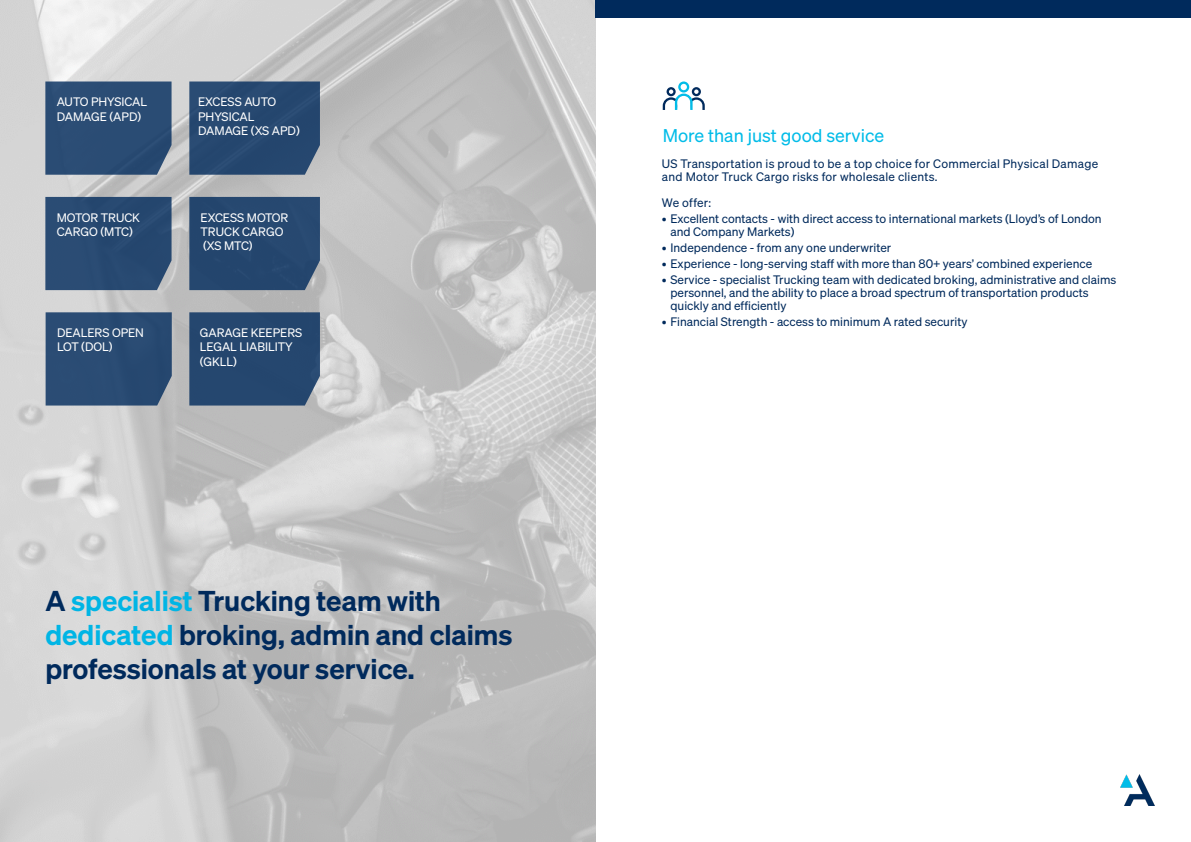
<style>
.page{position:relative;width:1191px;height:842px;background:#fff}
.page>*{position:absolute;margin:0;border:0;box-sizing:border-box;transform-origin:0 0}
.Section_Title_DIN_Bo{font:600 28px/33.6px "Sohne";color:#002a5c}
.Section_Title_DIN_Bo-2{font:18px "Sohne Buch";color:#02bce8}
.Body_Text_Tisa_Regul{font:12px/13px "Sohne Buch";color:#002a5c}
.Section_List_DIN_Med{font:12px/14.4px "Sohne Buch";color:#fff}
.Body_Text_Tisa_Regul-2{font:12px/13px "Sohne Buch";letter-spacing:.02em;color:#002a5c}
.s1{color:#00b5e5}
</style>
<div class="page">
<img style="left:1120px;top:775px;width:34px;height:30px">
<img style="left:0;top:0;width:595px;height:842px">
<div style="left:45px;top:81px;width:126px;height:94px;background:#2a4c74"></div>
<div style="left:189px;top:81px;width:131px;height:94px;background:#25476f"></div>
<div style="left:45px;top:197px;width:126px;height:93px;background:#284a72"></div>
<div style="left:46px;top:312px;width:126px;height:93px;background:#2a4c74"></div>
<div style="left:189px;top:312px;width:131px;height:93px;background:#25476f"></div>
<div style="left:189px;top:197px;width:131px;height:93px;background:#25476f"></div>
<div style="left:595px;top:0;width:596px;height:18px;background:#002a5c"></div>
<svg style="left:662px;top:81px;width:43px;height:29px"></svg>
<p class="Section_List_DIN_Med" style="left:57px;top:94px;width:92px">AUTO PHYSICAL<br>DAMAGE (APD)</p>
<p class="Section_List_DIN_Med" style="left:198px;top:94px;width:103px">EXCESS AUTO<br>PHYSICAL<br>DAMAGE (XS APD)</p>
<p class="Section_List_DIN_Med" style="left:57px;top:210px;width:85px">MOTOR TRUCK<br>CARGO (MTC)</p>
<p class="Section_List_DIN_Med" style="left:201px;top:210px;width:89px">EXCESS MOTOR<br>TRUCK CARGO</p>
<p class="Section_List_DIN_Med" style="left:203px;top:239px;width:51px">(XS MTC)</p>
<p class="Section_List_DIN_Med" style="left:57px;top:325px;width:88px">DEALERS OPEN<br>LOT (DOL)</p>
<p class="Section_List_DIN_Med" style="left:200px;top:325px;width:104px">GARAGE KEEPERS<br>LEGAL LIABILITY (GKLL)</p>
<p class="Section_Title_DIN_Bo" style="left:45px;top:584px;width:469px">A <span class="s1">specialist</span> Trucking team with <span class="s1">dedicated</span> broking, admin and claims professionals at your service.</p>
<p class="Section_Title_DIN_Bo-2" style="left:662px;top:124px;width:223px">More than just good service</p>
<p class="Body_Text_Tisa_Regul-2" style="left:662px;top:157px;width:438px">US Transportation is proud to be a top choice for Commercial Physical Damage and Motor Truck Cargo risks for wholesale clients.</p>
<p class="Body_Text_Tisa_Regul" style="left:662px;top:196px;width:51px">We offer:</p>
<p class="Body_Text_Tisa_Regul" style="left:670px;top:212px;width:433px;text-indent:-9px">• Excellent contacts - with direct access to international markets (Lloyd’s of London and Company Markets)</p>
<p class="Body_Text_Tisa_Regul" style="left:662px;top:241px;width:231px">• Independence - from any one underwriter</p>
<p class="Body_Text_Tisa_Regul" style="left:662px;top:257px;width:432px">• Experience - long-serving staff with more than 80+ years’ combined experience</p>
<p class="Body_Text_Tisa_Regul" style="left:670px;top:273px;width:447px;text-indent:-9px">• Service - specialist Trucking team with dedicated broking, administrative and claims personnel, and the ability to place a broad spectrum of transportation products quickly and efficiently</p>
<p class="Body_Text_Tisa_Regul" style="left:662px;top:315px;width:307px">• Financial Strength - access to minimum A rated security</p>
</div>
